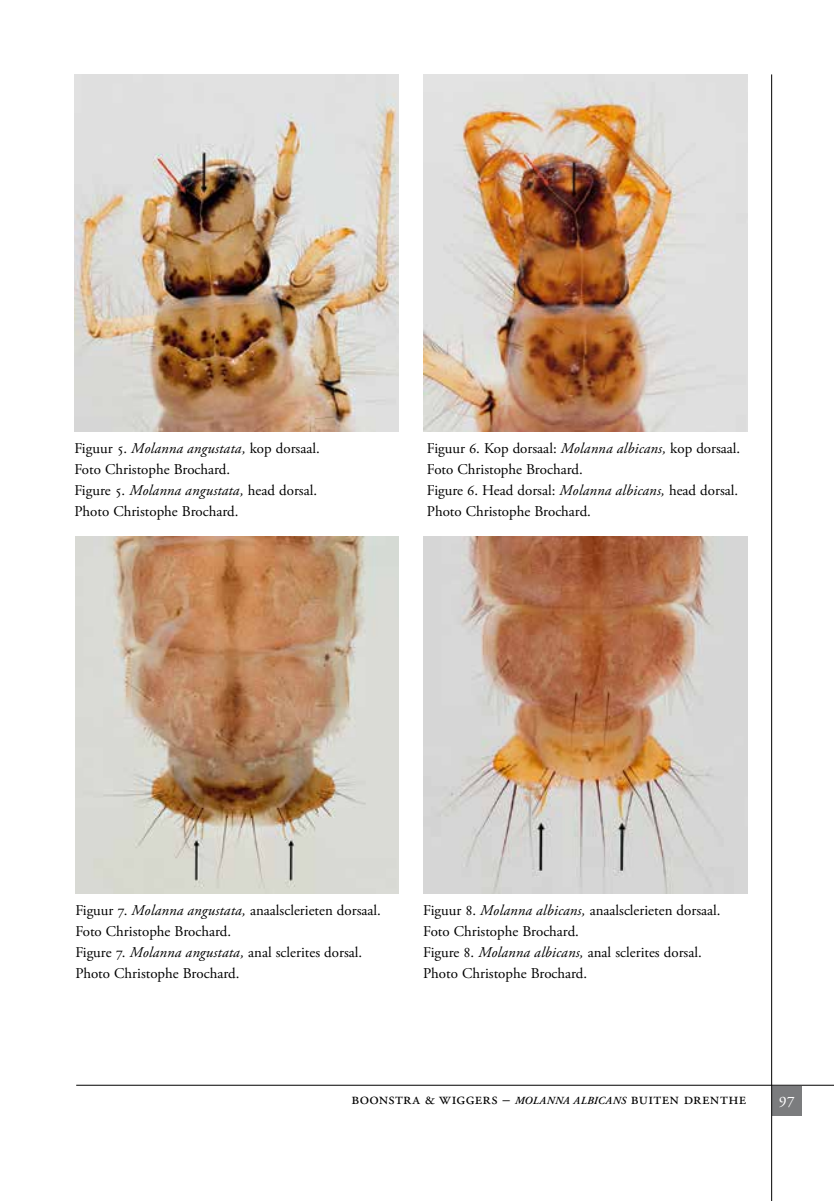
<style>
.page{position:relative;width:834px;height:1201px;background:#fff}
.page>*{position:absolute;margin:0;border:0;box-sizing:border-box;transform-origin:0 0}
.t1{font:16.62px "Adobe Garamond Pro";letter-spacing:.025em;color:#000}
.t2{font:16.62px "Adobe Garamond Pro";color:#fff}
.t3{font:14.88px/21px "Adobe Garamond Pro";color:#000}
.s1{font-style:italic}
.s2{font-weight:600;font-style:italic;font-size:10.85px}
</style>
<div class="page">
<div style="left:771px;top:1085px;width:30px;height:30px;background:#7b7c7e"></div>
<hr style="left:771px;top:74px;width:1px;height:1126px;background:#000">
<hr style="left:76px;top:1084px;width:757px;height:1px;background:#000">
<img style="left:75px;top:536px;width:324px;height:357px">
<img style="left:74px;top:74px;width:324px;height:357px">
<img style="left:423px;top:74px;width:324px;height:357px">
<img style="left:423px;top:536px;width:324px;height:357px">
<p class="t3" style="left:74px;top:438px;width:247px">Figuur 5. <span class="s1">Molanna angustata,</span> kop dorsaal.<br>Foto Christophe Brochard.<br>Figure 5. <span class="s1">Molanna angustata,</span> head dorsal.<br>Photo Christophe Brochard.</p>
<p class="t3" style="left:427px;top:438px;width:315px">Figuur 6. Kop dorsaal: <span class="s1">Molanna albicans,</span> kop dorsaal.<br>Foto Christophe Brochard.<br>Figure 6. Head dorsal: <span class="s1">Molanna albicans,</span> head dorsal.<br>Photo Christophe Brochard.</p>
<p class="t3" style="left:75px;top:900px;width:307px">Figuur 7. <span class="s1">Molanna angustata,</span> anaalsclerieten dorsaal.<br>Foto Christophe Brochard.<br>Figure 7. <span class="s1">Molanna angustata,</span> anal sclerites dorsal.<br>Photo Christophe Brochard.</p>
<p class="t3" style="left:423px;top:900px;width:299px">Figuur 8. <span class="s1">Molanna albicans,</span> anaalsclerieten dorsaal.<br>Foto Christophe Brochard.<br>Figure 8. <span class="s1">Molanna albicans,</span> anal sclerites dorsal.<br>Photo Christophe Brochard.</p>
<p class="t1" style="left:351px;top:1088px;width:396px">boonstra &amp; wiggers ‒ <span class="s2">MOLANNA ALBICANS</span> buiten drenthe</p>
<p class="t2" style="left:778px;top:1088px;width:18px">97</p>
</div>
